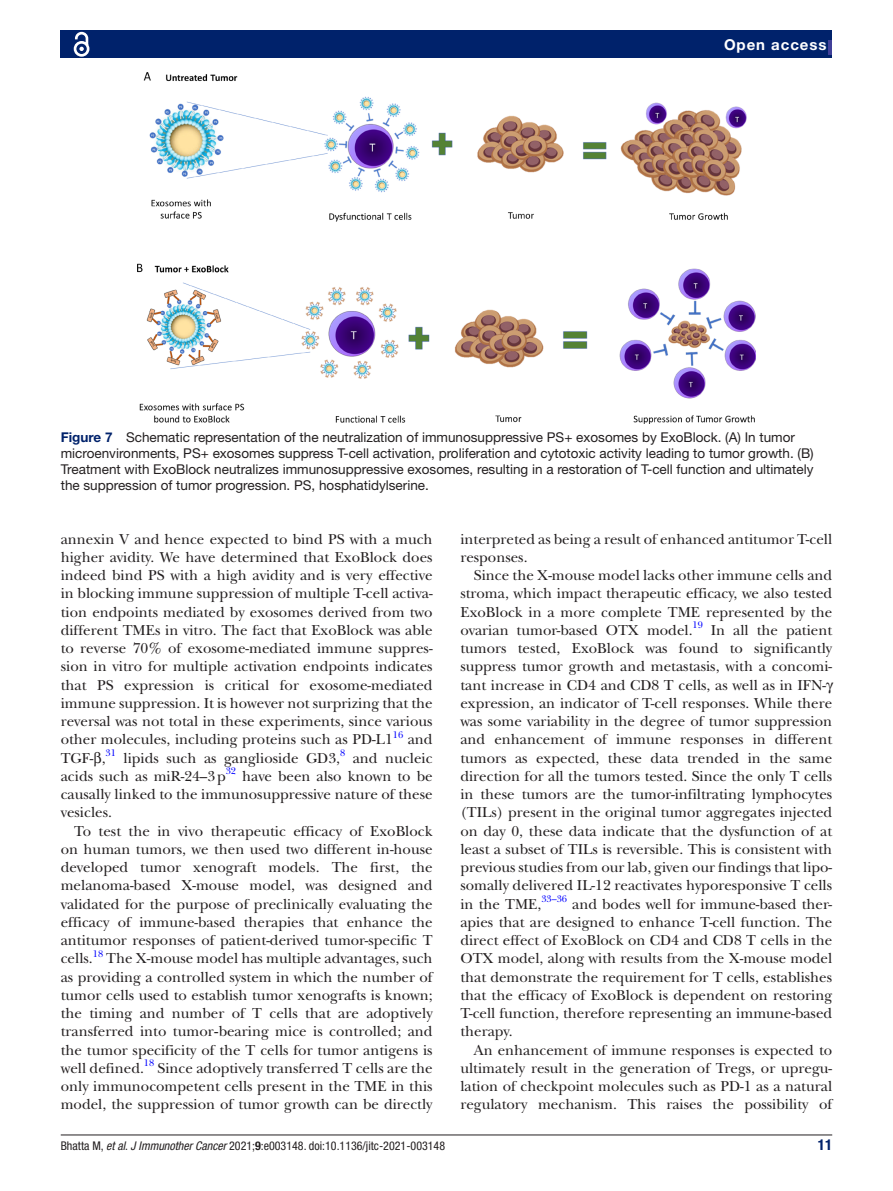
<style>
.page{position:relative;width:893px;height:1191px;background:#fff}
.page>*{position:absolute;margin:0;border:0;box-sizing:border-box;transform-origin:0 0}
.t1{font:15px/18.3px "New Baskerville";color:#231f20;text-align:justify}
.t2{font:700 15px "Helvetica Neue LT Std";letter-spacing:.065em;color:#fff}
.t3{font:700 condensed 15px "Helvetica Neue LT Std";color:#00226b}
.t4{font:13.5px/16.2px "Helvetica Neue LT Std";color:#231f20}
.t5{font:condensed 12px "Helvetica Neue LT Std";color:#231f20}
.t6{font:9.9px "New Baskerville";color:#00f}
.s1{font-weight:700;color:#00226b}
.s2{font-family:"Times New Roman"}
.s3{font-style:italic}
.s4{font-weight:700}
</style>
<div class="page">
<hr style="left:61px;top:1134px;width:771px;height:1px;background:#231f20">
<div style="left:61px;top:31px;width:771px;height:27px;background:#00226b"></div>
<hr style="left:828px;top:40px;width:4px;height:15px;background:#414099">
<svg style="left:73px;top:31px;width:17px;height:26px"></svg>
<img style="left:138px;top:73px;width:617px;height:351px">
<p class="t2" style="left:724px;top:35px;width:104px">Open access</p>
<p class="t4" style="left:61px;top:428px;width:754px"><span class="s1">Figure 7</span> Schematic representation of the neutralization of immunosuppressive PS+ exosomes by ExoBlock. (A) In tumor microenvironments, PS+ exosomes suppress T-cell activation, proliferation and cytotoxic activity leading to tumor growth. (B)<br>Treatment with ExoBlock neutralizes immunosuppressive exosomes, resulting in a restoration of T-cell function and ultimately the suppression of tumor progression. PS, hosphatidylserine.</p>
<p class="t1" style="left:61px;top:529px;width:373px">annexin V and hence expected to bind PS with a much higher avidity. We have determined that ExoBlock does indeed bind PS with a high avidity and is very effective in blocking immune suppression of multiple T-cell activa&shy;tion endpoints mediated by exosomes derived from two different TMEs in vitro. The fact that ExoBlock was able to reverse 70% of exosome-mediated immune suppres&shy;sion in vitro for multiple activation endpoints indicates that PS expression is critical for exosome-mediated immune suppression. It is however not surprizing that the reversal was not total in these experiments, since various other molecules, including proteins such as PD-L1<sup>16</sup> and TGF- ,</p>
<p class="t6" style="left:106px;top:747px;width:12px">31</p>
<p class="t1" style="left:123px;top:748px;width:218px">lipids such as ganglioside GD3,</p>
<p class="t6" style="left:340px;top:747px;width:7px">8</p>
<p class="t1" style="left:353px;top:748px;width:81px">and nucleic</p>
<p class="t1" style="left:61px;top:767px;width:167px">acids such as miR-24–3p</p>
<p class="t6" style="left:226px;top:765px;width:12px">32</p>
<p class="t1" style="left:61px;top:767px;width:373px;text-indent:181px">have been also known to be causally linked to the immunosuppressive nature of these vesicles.</p>
<p class="t1" style="left:61px;top:821px;width:373px;text-indent:14px">To test the in vivo therapeutic efficacy of ExoBlock on human tumors, we then used two different in-house developed tumor xenograft models. The first, the melanoma-based X-mouse model, was designed and validated for the purpose of preclinically evaluating the efficacy of immune-based therapies that enhance the antitumor responses of patient-derived tumor-specific T cells.</p>
<p class="t6" style="left:93px;top:947px;width:12px">18</p>
<p class="t1" style="left:61px;top:949px;width:373px;text-indent:46px">The X-mouse model has multiple advantages, such as providing a controlled system in which the number of tumor cells used to establish tumor xenografts is known; the timing and number of T cells that are adoptively transferred into tumor<span class="s2">‐</span>bearing mice is controlled; and the tumor specificity of the T cells for tumor antigens is well defined.<sup>18</sup> Since adoptively transferred T cells are the only immunocompetent cells present in the TME in this model, the suppression of tumor growth can be directly</p>
<p class="t1" style="left:460px;top:529px;width:373px">interpreted as being a result of enhanced antitumor T-cell responses.</p>
<p class="t1" style="left:460px;top:566px;width:373px;text-indent:13px">Since the X-mouse model lacks other immune cells and stroma, which impact therapeutic efficacy, we also tested ExoBlock in a more complete TME represented by the ovarian tumor-based OTX model.<sup>19</sup></p>
<p class="t1" style="left:460px;top:621px;width:373px;text-align:left;text-indent:250px">In all the patient tumors tested, ExoBlock was found to significantly suppress tumor growth and metastasis, with a concomi&shy;tant increase in CD4 and CD8 T cells, as well as in IFN&shy;expression, an indicator of T-cell responses. While there was some variability in the degree of tumor suppression and enhancement of immune responses in different tumors as expected, these data trended in the same direction for all the tumors tested. Since the only T cells in these tumors are the tumor-infiltrating lymphocytes (TILs) present in the original tumor aggregates injected on day 0, these data indicate that the dysfunction of at least a subset of TILs is reversible. This is consistent with previous studies from our lab, given our findings that lipo&shy;somally delivered IL-12 reactivates hyporesponsive T cells in the TME,<sup>33–36</sup> and bodes well for immune-based ther&shy;apies that are designed to enhance T-cell function. The direct effect of ExoBlock on CD4 and CD8 T cells in the OTX model, along with results from the X-mouse model that demonstrate the requirement for T cells, establishes that the efficacy of ExoBlock is dependent on restoring T-cell function, therefore representing an immune-based therapy.</p>
<p class="t1" style="left:460px;top:1040px;width:373px;text-indent:14px">An enhancement of immune responses is expected to ultimately result in the generation of Tregs, or upregu&shy;lation of checkpoint molecules such as PD-1 as a natural regulatory mechanism. This raises the possibility of</p>
<p class="t5" style="left:61px;top:1138px;width:386px">Bhatta M, <span class="s3">et al</span>. <span class="s3">J Immunother Cancer</span> 2021;<span class="s4">9</span>:e003148. doi:10.1136/jitc-2021-003148</p>
<p class="t3" style="left:818px;top:1135px;width:16px">11</p>
</div>
